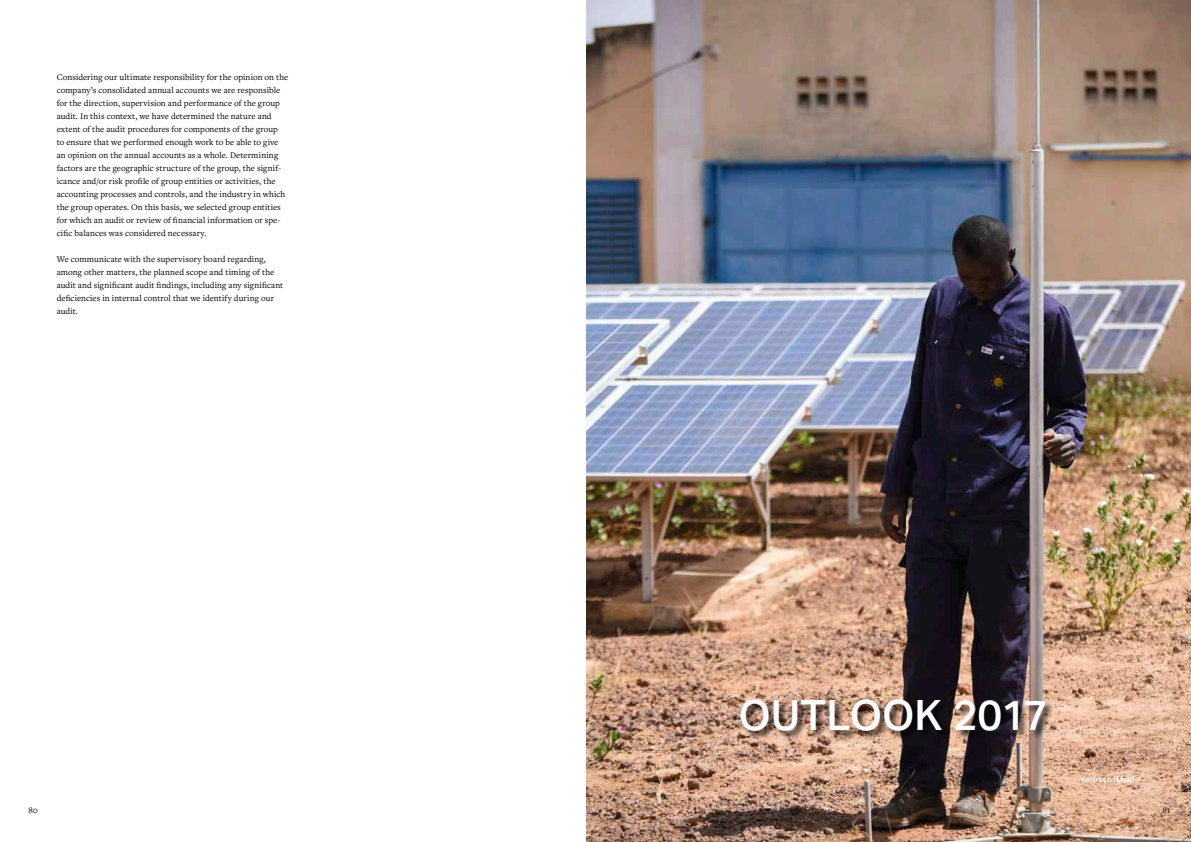
<style>
.page{position:relative;width:1191px;height:842px;background:#fff}
.page>*{position:absolute;margin:0;border:0;box-sizing:border-box;transform-origin:0 0}
.t1{font:500 42px "Aktiv Grotesk";color:#fff}
.t2{font:9px/13px "Freight Text Pro";letter-spacing:.005em;color:#000}
.t3{font:500 8px "Aktiv Grotesk";letter-spacing:.02em;color:#fff}
</style>
<div class="page">
<img style="left:587px;top:0;width:604px;height:842px">
<div style="left:740px;top:699px;width:315px;height:42px;background:#000;opacity:.75"></div>
<p class="t2" style="left:57px;top:71px;width:233px">Considering our ultimate responsibility for the opinion on the company’s consolidated annual accounts we are responsible for the direction, supervision and performance of the group audit. In this context, we have determined the nature and extent of the audit procedures for components of the group<br>to ensure that we performed enough work to be able to give an opinion on the annual accounts as a whole. Determining factors are the geographic structure of the group, the signif&shy;icance and/or risk profile of group entities or activities, the accounting processes and controls, and the industry in which the group operates. On this basis, we selected group entities for which an audit or review of financial information or spe&shy;cific balances was considered necessary.</p>
<p class="t2" style="left:57px;top:253px;width:228px">We communicate with the supervisory board regarding, among other matters, the planned scope and timing of the audit and significant audit findings, including any significant deficiencies in internal control that we identify during our audit.</p>
<h1 class="t1" style="left:738px;top:690px;width:311px">OUTLOOK 2017</h1>
<p class="t3" style="left:1080px;top:775px;width:56px">Yorosso (Mali)</p>
<p class="t2" style="left:28px;top:804px;width:11px">80</p>
<p class="t2" style="left:1162px;top:804px;width:9px">81</p>
</div>
